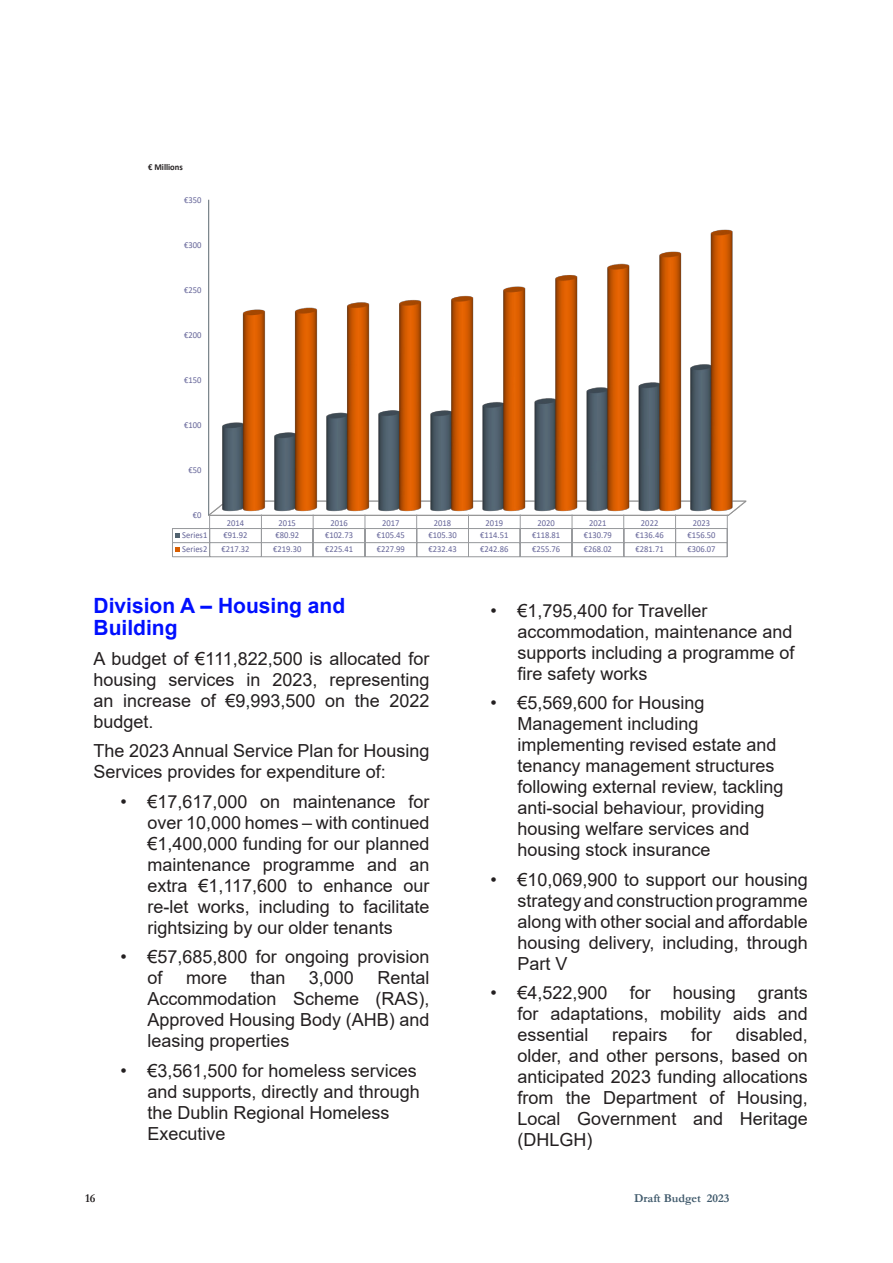
<style>
.page{position:relative;width:893px;height:1263px;background:#fff}
.page>*{position:absolute;margin:0;border:0;box-sizing:border-box;transform-origin:0 0}
.Headings_2019_style{font:700 21px/21.6px "Arial";color:#000fff}
.Body_Text__Text_Styl{font:18px/21px "Arial";color:#231f20;text-align:justify}
.t1{font:700 12px "Garamond";color:#3f596b}
.t2{font:700 12px "Garamond";color:#231f20}
.t3{font:9px "Calibri";color:#669;scale:.95 1}
.t4{font:700 9px "Calibri";letter-spacing:-.005em;color:#231f20;scale:.95 1}
</style>
<div class="page">
<img style="left:208px;top:199px;width:539px;height:317px">
<hr style="left:172px;top:528px;width:555px;height:1px;background:#989a9d">
<hr style="left:172px;top:542px;width:555px;height:1px;background:#989a9d">
<hr style="left:172px;top:556px;width:555px;height:1px;background:#989a9d">
<svg style="left:209px;top:515px;width:1px;height:41px"></svg>
<svg style="left:261px;top:515px;width:1px;height:41px"></svg>
<svg style="left:313px;top:515px;width:1px;height:41px"></svg>
<svg style="left:365px;top:515px;width:1px;height:41px"></svg>
<svg style="left:416px;top:515px;width:1px;height:41px"></svg>
<svg style="left:468px;top:515px;width:1px;height:41px"></svg>
<svg style="left:520px;top:515px;width:1px;height:41px"></svg>
<svg style="left:572px;top:515px;width:1px;height:41px"></svg>
<svg style="left:623px;top:515px;width:1px;height:41px"></svg>
<svg style="left:675px;top:515px;width:1px;height:41px"></svg>
<svg style="left:727px;top:515px;width:1px;height:42px"></svg>
<svg style="left:172px;top:529px;width:8px;height:28px"></svg>
<p class="t4" style="left:148px;top:160px;width:38px">€ Millions</p>
<p class="t3" style="left:184px;top:194px;width:20px">€350</p>
<p class="t3" style="left:184px;top:239px;width:20px">€300</p>
<p class="t3" style="left:184px;top:284px;width:20px">€250</p>
<p class="t3" style="left:184px;top:329px;width:20px">€200</p>
<p class="t3" style="left:184px;top:374px;width:20px">€150</p>
<p class="t3" style="left:184px;top:418px;width:20px">€100</p>
<p class="t3" style="left:189px;top:463px;width:15px">€50</p>
<p class="t3" style="left:193px;top:508px;width:11px">€0</p>
<p class="t3" style="left:227px;top:517px;width:20px">2014</p>
<p class="t3" style="left:279px;top:517px;width:20px">2015</p>
<p class="t3" style="left:330px;top:517px;width:20px">2016</p>
<p class="t3" style="left:382px;top:517px;width:20px">2017</p>
<p class="t3" style="left:434px;top:517px;width:20px">2018</p>
<p class="t3" style="left:486px;top:517px;width:20px">2019</p>
<p class="t3" style="left:537px;top:517px;width:20px">2020</p>
<p class="t3" style="left:589px;top:517px;width:20px">2021</p>
<p class="t3" style="left:641px;top:517px;width:20px">2022</p>
<p class="t3" style="left:693px;top:517px;width:20px">2023</p>
<p class="t3" style="left:182px;top:529px;width:28px">Series1</p>
<p class="t3" style="left:224px;top:529px;width:27px">€91.92</p>
<p class="t3" style="left:275px;top:529px;width:27px">€80.92</p>
<p class="t3" style="left:325px;top:529px;width:31px">€102.73</p>
<p class="t3" style="left:377px;top:529px;width:31px">€105.45</p>
<p class="t3" style="left:429px;top:529px;width:31px">€105.30</p>
<p class="t3" style="left:480px;top:529px;width:31px">€114.51</p>
<p class="t3" style="left:532px;top:529px;width:31px">€118.81</p>
<p class="t3" style="left:584px;top:529px;width:31px">€130.79</p>
<p class="t3" style="left:636px;top:529px;width:31px">€136.46</p>
<p class="t3" style="left:687px;top:529px;width:31px">€156.50</p>
<p class="t3" style="left:182px;top:543px;width:28px">Series2</p>
<p class="t3" style="left:221px;top:543px;width:31px">€217.32</p>
<p class="t3" style="left:273px;top:543px;width:31px">€219.30</p>
<p class="t3" style="left:325px;top:543px;width:31px">€225.41</p>
<p class="t3" style="left:377px;top:543px;width:31px">€227.99</p>
<p class="t3" style="left:429px;top:543px;width:31px">€232.43</p>
<p class="t3" style="left:480px;top:543px;width:31px">€242.86</p>
<p class="t3" style="left:532px;top:543px;width:31px">€255.76</p>
<p class="t3" style="left:584px;top:543px;width:31px">€268.02</p>
<p class="t3" style="left:636px;top:543px;width:31px">€281.71</p>
<p class="t3" style="left:687px;top:543px;width:31px">€306.07</p>
<p class="Headings_2019_style" style="left:94px;top:595px;width:253px">Division A – Housing and<br>Building</p>
<p class="Body_Text__Text_Styl" style="left:94px;top:648px;width:337px">A budget of €111,822,500 is allocated for housing services in 2023, representing an increase of €9,993,500 on the 2022 budget.</p>
<p class="Body_Text__Text_Styl" style="left:94px;top:740px;width:337px">The 2023 Annual Service Plan for Housing<br>Services provides for expenditure of:</p>
<p class="Body_Text__Text_Styl" style="left:148px;top:790px;width:283px;text-indent:-27px">• €17,617,000 on maintenance for over 10,000 homes – with continued €1,400,000 funding for our planned maintenance programme and an extra €1,117,600 to enhance our re-let works, including to facilitate rightsizing by our older tenants</p>
<p class="Body_Text__Text_Styl" style="left:148px;top:946px;width:283px;text-indent:-27px">• €57,685,800 for ongoing provision of</p>
<p class="Body_Text__Text_Styl" style="left:186px;top:967px;width:43px">more</p>
<p class="Body_Text__Text_Styl" style="left:250px;top:967px;width:37px">than</p>
<p class="Body_Text__Text_Styl" style="left:309px;top:967px;width:47px">3,000</p>
<p class="Body_Text__Text_Styl" style="left:148px;top:967px;width:283px;text-indent:230px">Rental Accommodation Scheme (RAS), Approved Housing Body (AHB) and leasing properties</p>
<p class="Body_Text__Text_Styl" style="left:148px;top:1059px;width:274px;text-align:left;text-indent:-27px">• €3,561,500 for homeless services and supports, directly and through the Dublin Regional Homeless<br>Executive</p>
<p class="Body_Text__Text_Styl" style="left:517px;top:600px;width:279px;text-align:left;text-indent:-27px">• €1,795,400 for Traveller accommodation, maintenance and supports including a programme of fire safety works</p>
<p class="Body_Text__Text_Styl" style="left:517px;top:692px;width:268px;text-align:left;text-indent:-27px">• €5,569,600 for Housing<br>Management including implementing revised estate and tenancy management structures following external review, tackling anti-social behaviour, providing housing welfare services and housing stock insurance</p>
<p class="Body_Text__Text_Styl" style="left:517px;top:869px;width:292px;text-indent:-27px">• €10,069,900 to support our housing strategy and construction programme along with other social and affordable housing delivery, including, through Part V</p>
<p class="Body_Text__Text_Styl" style="left:517px;top:982px;width:292px;text-indent:-27px">• €4,522,900 for housing grants for adaptations, mobility aids and essential</p>
<p class="Body_Text__Text_Styl" style="left:612px;top:1024px;width:57px">repairs</p>
<p class="Body_Text__Text_Styl" style="left:691px;top:1024px;width:23px">for</p>
<p class="Body_Text__Text_Styl" style="left:517px;top:1024px;width:292px;text-indent:218px">disabled, older, and other persons, based on anticipated 2023 funding allocations from the Department of Housing, Local Government and Heritage (DHLGH)</p>
<p class="t2" style="left:85px;top:1190px;width:12px">16</p>
<p class="t1" style="left:634px;top:1190px;width:97px">Draft Budget 2023</p>
</div>
